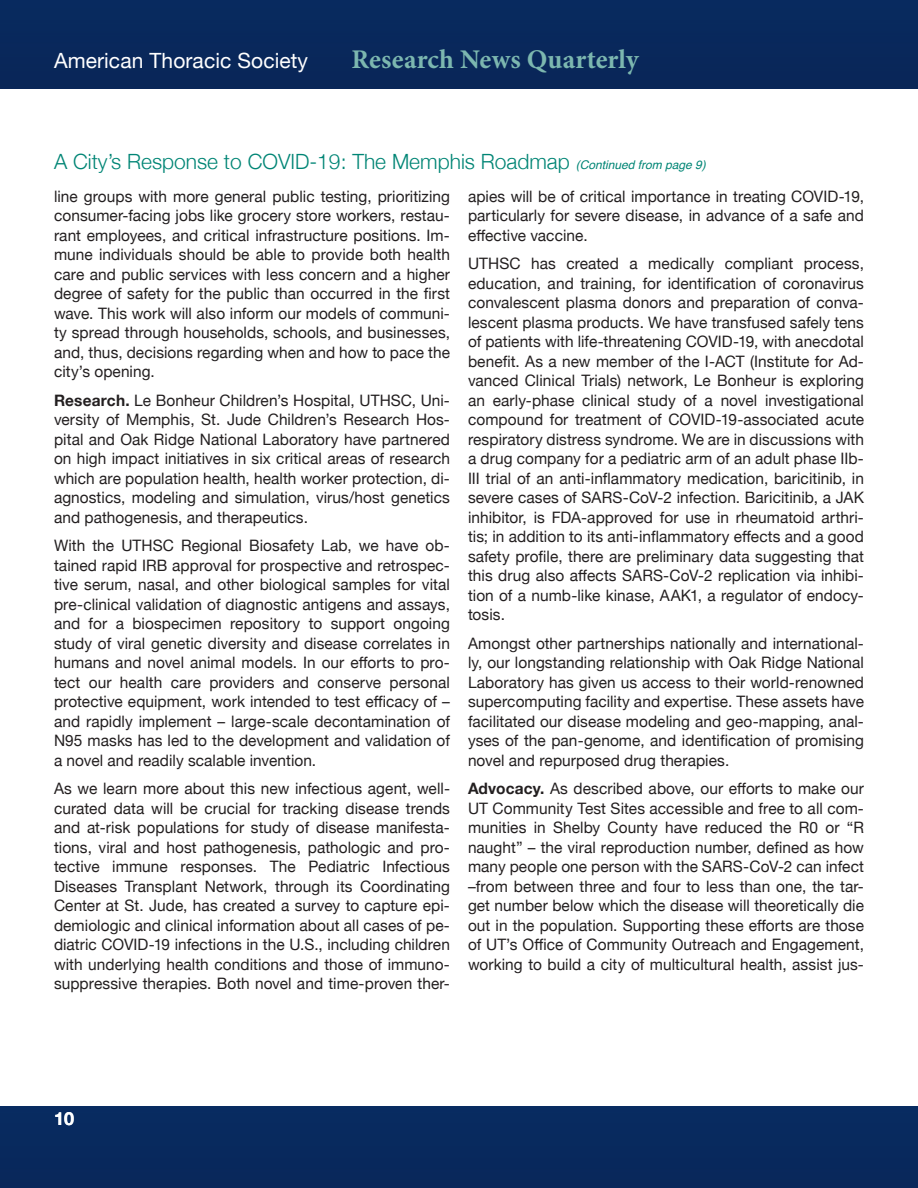
<style>
.page{position:relative;width:918px;height:1188px;background:#fff}
.page>*{position:absolute;margin:0;border:0;box-sizing:border-box;transform-origin:0 0}
.t1{font:700 27px "Minion Pro";letter-spacing:.005em;color:#7cb7af}
.t2{font:300 21px "Helvetica Neue";color:#008575}
.t3{font:21px "Helvetica Neue";letter-spacing:.005em;color:#fff}
.t4{font:700 18px "Helvetica Neue";color:#fff}
.Justified_Regular_Pa{font:15.75px/19.5px "Helvetica Neue";letter-spacing:.005em;color:#231f20;text-align:justify}
.s1{font-family:"Helvetica";font-weight:400;font-style:italic;font-size:12px}
.s2{font-weight:700}
</style>
<div class="page">
<div style="left:0;top:0;width:918px;height:89px;background:#09285c"></div>
<div style="left:0;top:1106px;width:918px;height:82px;background:#08295d"></div>
<p class="t3" style="left:54px;top:45px;width:256px">American Thoracic Society</p>
<p class="t1" style="left:352px;top:40px;width:289px">Research News Quarterly</p>
<p class="t2" style="left:54px;top:144px;width:653px">A City’s Response to COVID-19: The Memphis Roadmap <span class="s1">(Continued from page 9)</span></p>
<p class="Justified_Regular_Pa" style="left:54px;top:187px;width:398px">line groups with more general public testing, prioritizing consumer-facing jobs like grocery store workers, restau&shy;rant employees, and critical infrastructure positions. Im&shy;mune individuals should be able to provide both health care and public services with less concern and a higher degree of safety for the public than occurred in the first wave. This work will also inform our models of communi&shy;ty spread through households, schools, and businesses, and, thus, decisions regarding when and how to pace the city’s opening.</p>
<p class="Justified_Regular_Pa" style="left:54px;top:391px;width:398px"><span class="s2">Research.</span> Le Bonheur Children’s Hospital, UTHSC, Uni&shy;versity of Memphis, St. Jude Children’s Research Hos&shy;pital and Oak Ridge National Laboratory have partnered on high impact initiatives in six critical areas of research which are population health, health worker protection, di&shy;agnostics, modeling and simulation, virus/host genetics and pathogenesis, and therapeutics.</p>
<p class="Justified_Regular_Pa" style="left:54px;top:537px;width:398px">With the UTHSC Regional Biosafety Lab, we have ob&shy;tained rapid IRB approval for prospective and retrospec&shy;tive serum, nasal, and other biological samples for vital pre-clinical validation of diagnostic antigens and assays, and for a biospecimen repository to support ongoing study of viral genetic diversity and disease correlates in humans and novel animal models. In our efforts to pro&shy;tect our health care providers and conserve personal protective equipment, work intended to test efficacy of – and rapidly implement – large-scale decontamination of N95 masks has led to the development and validation of a novel and readily scalable invention.</p>
<p class="Justified_Regular_Pa" style="left:54px;top:780px;width:398px">As we learn more about this new infectious agent, well&shy;curated data will be crucial for tracking disease trends and at-risk populations for study of disease manifesta&shy;tions, viral and host pathogenesis, pathologic and pro&shy;tective immune responses. The Pediatric Infectious Diseases Transplant Network, through its Coordinating Center at St. Jude, has created a survey to capture epi&shy;demiologic and clinical information about all cases of pe&shy;diatric COVID-19 infections in the U.S., including children with underlying health conditions and those of immuno&shy;suppressive therapies. Both novel and time-proven ther-</p>
<p class="Justified_Regular_Pa" style="left:468px;top:187px;width:397px">apies will be of critical importance in treating COVID-19, particularly for severe disease, in advance of a safe and effective vaccine.</p>
<p class="Justified_Regular_Pa" style="left:468px;top:255px;width:398px">UTHSC has created a medically compliant process, education, and training, for identification of coronavirus convalescent plasma donors and preparation of conva&shy;lescent plasma products. We have transfused safely tens of patients with life-threatening COVID-19, with anecdotal benefit. As a new member of the I-ACT (Institute for Ad&shy;vanced Clinical Trials) network, Le Bonheur is exploring an early-phase clinical study of a novel investigational compound for treatment of COVID-19-associated acute respiratory distress syndrome. We are in discussions with a drug company for a pediatric arm of an adult phase IIb-III trial of an anti-inflammatory medication, baricitinib, in severe cases of SARS-CoV-2 infection. Baricitinib, a JAK inhibitor, is FDA-approved for use in rheumatoid arthri&shy;tis; in addition to its anti-inflammatory effects and a good safety profile, there are preliminary data suggesting that this drug also affects SARS-CoV-2 replication via inhibi&shy;tion of a numb-like kinase, AAK1, a regulator of endocy&shy;tosis.</p>
<p class="Justified_Regular_Pa" style="left:468px;top:634px;width:398px">Amongst other partnerships nationally and international&shy;ly, our longstanding relationship with Oak Ridge National Laboratory has given us access to their world-renowned supercomputing facility and expertise. These assets have facilitated our disease modeling and geo-mapping, anal&shy;yses of the pan-genome, and identification of promising novel and repurposed drug therapies.</p>
<p class="Justified_Regular_Pa" style="left:468px;top:780px;width:398px"><span class="s2">Advocacy.</span> As described above, our efforts to make our UT Community Test Sites accessible and free to all com&shy;munities in Shelby County have reduced the R0 or “R naught” – the viral reproduction number, defined as how many people one person with the SARS-CoV-2 can infect –from between three and four to less than one, the tar&shy;get number below which the disease will theoretically die out in the population. Supporting these efforts are those of UT’s Office of Community Outreach and Engagement, working to build a city of multicultural health, assist jus-</p>
<p class="t4" style="left:54px;top:1107px;width:22px">10</p>
</div>
